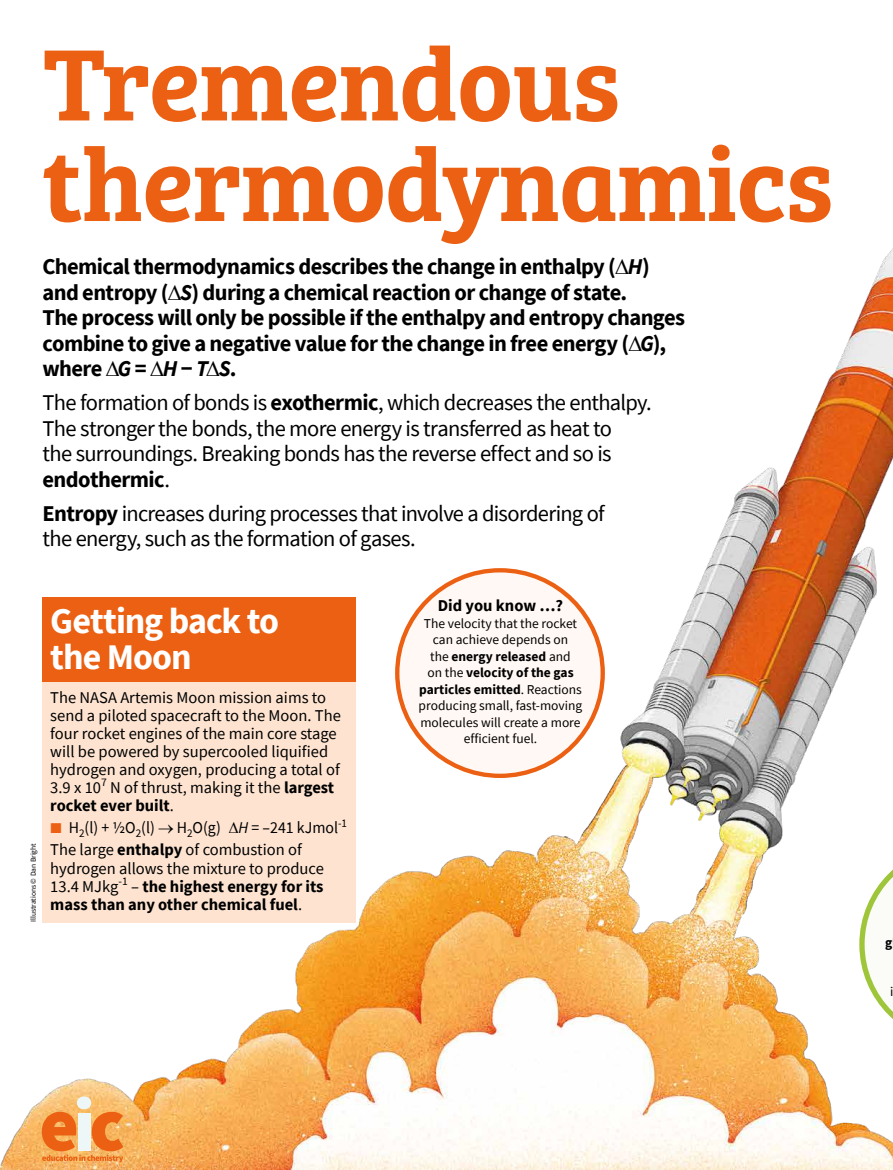
<style>
.page{position:relative;width:893px;height:1170px;background:#fff}
.page>*{position:absolute;margin:0;border:0;box-sizing:border-box;transform-origin:0 0}
.t1{font:105px/100.5px "Bree Serif Sb";letter-spacing:-.01em;color:#eb6012}
.t2{font:700 36px/36px "Source Sans Pro";letter-spacing:-.03em;color:#fff}
.t3{font:22.5px/25.5px "Source Sans Pro";letter-spacing:-.03em;color:#000}
.t4{font:700 22.5px/25.5px "Source Sans Pro";letter-spacing:-.03em;color:#000}
.t5{font:16.5px/18px "Source Sans Pro";color:#000}
.t6{font:700 16.5px/18px "Source Sans Pro";color:#000;text-align:justify}
.t7{font:16.5px/22.2px "Source Sans Pro";color:#000;scale:.96 1}
.t8{font:13.5px/16.5px "Source Sans Pro";color:#000;text-align:center}
.t9{font:700 13.5px "Source Sans Pro";color:#000}
.t10{font:7.5px "Source Sans Pro";color:#000}
.s1{font-style:italic}
.s2{font-weight:700}
.s3{font-family:"Source Serif Pro";color:#eb6012}
.s4{font-weight:400}
</style>
<div class="page">
<img style="left:0;top:248px;width:893px;height:921px">
<div style="left:42px;top:597px;width:314px;height:85px;background:#eb6012"></div>
<div style="left:42px;top:682px;width:314px;height:240px;background:#fde3d0"></div>
<svg style="left:42px;top:1096px;width:81px;height:66px;background:#f1a25c"></svg>
<div style="left:397px;top:570px;width:206px;height:205px;background:#fff8f4;border-radius:50%"></div>
<svg style="left:859px;top:844px;width:34px;height:200px"></svg>
<svg style="left:615px;top:259px;width:14px;height:15px"></svg>
<svg style="left:168px;top:284px;width:13px;height:16px"></svg>
<svg style="left:629px;top:335px;width:13px;height:16px"></svg>
<svg style="left:106px;top:361px;width:13px;height:15px"></svg>
<svg style="left:150px;top:361px;width:13px;height:15px"></svg>
<svg style="left:206px;top:361px;width:14px;height:15px"></svg>
<h1 class="t1" style="left:43px;top:27px;width:793px">Tremendous thermodynamics</h1>
<p class="t4" style="left:43px;top:254px;width:644px">Chemical thermodynamics describes the change in enthalpy ( <span class="s1">H</span>) and entropy ( <span class="s1">S</span>) during a chemical reaction or change of state.<br>The process will only be possible if the enthalpy and entropy changes combine to give a negative value for the change in free energy ( <span class="s1">G</span>), where <span class="s1">G</span> = <span class="s1">H</span> − <span class="s1">T S</span>.</p>
<p class="t3" style="left:43px;top:390px;width:611px">The formation of bonds is <span class="s2">exothermic</span>, which decreases the enthalpy.<br>The stronger the bonds, the more energy is transferred as heat to<br>the surroundings. Breaking bonds has the reverse effect and so is <span class="s2">endothermic</span>.</p>
<p class="t3" style="left:43px;top:500px;width:564px"><span class="s2">Entropy</span> increases during processes that involve a disordering of the energy, such as the formation of gases.</p>
<p class="t10" style="left:29px;top:922px;width:81px;rotate:-90deg">Illustrations © Dan Bright</p>
<h2 class="t2" style="left:50px;top:602px;width:230px">Getting back to the Moon</h2>
<p class="t5" style="left:50px;top:688px;width:292px">The NASA Artemis Moon mission aims to send a piloted spacecraft to the Moon. The four rocket engines of the main core stage will be powered by supercooled liquified hydrogen and oxygen, producing a total of 3.9 x 10<sup>7</sup> N of thrust, making it the <span class="s2">largest rocket ever built</span>.</p>
<p class="t7" style="left:50px;top:816px;width:311px"><span class="s3">■</span> H<sub>2</sub>(l) + ½O<sub>2</sub>(l) → H<sub>2</sub>O(g) <span class="s1">H</span> = –241 kJmol<sup>-1<br></sup>The large <span class="s2">enthalpy</span> of combustion of</p>
<p class="t6" style="left:50px;top:858px;width:275px"><span class="s4">hydrogen allows the mixture to produce 13.4 MJkg</span><sup>-1</sup> <span class="s4">–</span> the highest energy for its mass than any other chemical fuel<span class="s4">.</span></p>
<p class="t6" style="left:438px;top:596px;width:127px">Did you know …?</p>
<p class="t8" style="left:419px;top:615px;width:165px">The velocity that the rocket can achieve depends on<br>the <span class="s2">energy released</span> and<br>on the <span class="s2">velocity of the gas particles emitted</span>. Reactions producing small, fast-moving molecules will create a more efficient fuel.</p>
<p class="t9" style="left:885px;top:932px;width:9px">g</p>
<p class="t8" style="left:890px;top:983px;width:5px">i</p>
</div>
